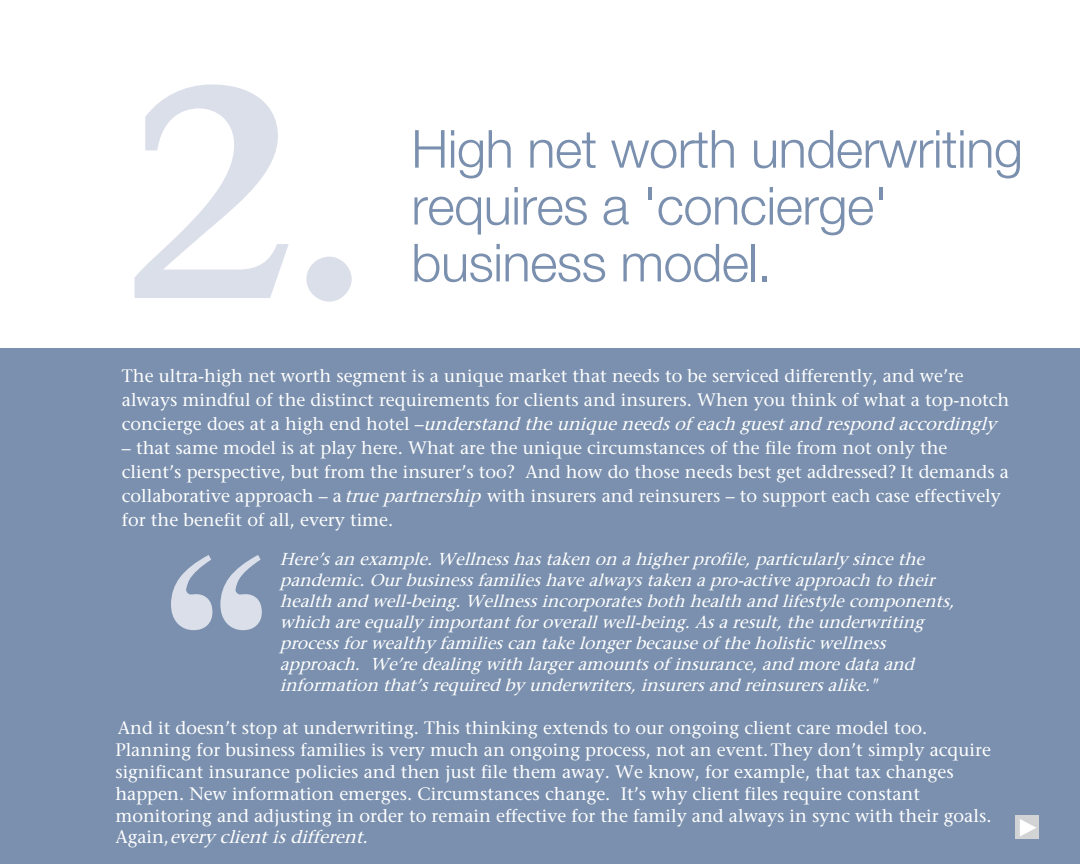
<style>
.page{position:relative;width:1080px;height:864px;background:#fff}
.page>*{position:absolute;margin:0;border:0;box-sizing:border-box;transform-origin:0 0}
.Big_light_blue_numbe{font:600 300px "Stone Serif Std";color:#dbdfea}
._40_head{font:300 52.5px/56.8px "Helvetica Neue LT Pro";letter-spacing:-.01em;color:#7a90ae}
.WHITE_SERIF{font:500 18px/24px "Stone Serif Std";color:#fff}
.WHITE_QUOTE{font:500 18px/21.9px "Stone Serif Std";color:#fff}
.WHITE_QUOTE-2{font:italic 500 17.25px/20.9px "Stone Serif Std";color:#fff}
.s1{font-style:italic}
</style>
<div class="page">
<div style="left:0;top:349px;width:1080px;height:515px;background:#7a90ae"></div>
<svg style="left:171px;top:555px;width:41px;height:75px"></svg>
<svg style="left:220px;top:555px;width:42px;height:75px"></svg>
<div style="left:1015px;top:816px;width:24px;height:23px;background:#d1d3d4"></div>
<svg style="left:1020px;top:819px;width:16px;height:17px"></svg>
<p class="Big_light_blue_numbe" style="left:122px;top:15px;width:253px">2.</p>
<p class="_40_head" style="left:411px;top:119px;width:613px">High net worth underwriting requires a 'concierge' business model.</p>
<p class="WHITE_SERIF" style="left:122px;top:364px;width:889px">The ultra-high net worth segment is a unique market that needs to be serviced differently, and we’re always mindful of the distinct requirements for clients and insurers. When you think of what a top-notch c o n c i e r g e d o e s a t a h i g h e n d h o t e l – <span class="s1">understand theuniqueneedsofeach guestand respond accordingly</span></p>
<p class="WHITE_SERIF" style="left:122px;top:436px;width:889px">– that same model is at play here. What are the unique circumstances of the file from not only the client’s perspective, but from the insurer’s too? And how do those needs best get addressed? It demands a collaborative approach – a <span class="s1">truepartnership</span>with insurers and reinsurers – to support each case effectively for the benefit of all, every time.</p>
<p class="WHITE_QUOTE-2" style="left:280px;top:549px;width:681px">Here’san example.Wellnesshastaken on ahigherprofile,particularly sincethe pandemic.Ourbusinessfamilieshavealwaystaken apro-activeapproach totheir health and well-being.Wellnessincorporatesboth health and lifestylecomponents, which areequally importantforoverallwell-being.Asaresult,theunderwriting processforwealthy familiescan takelongerbecauseoftheholisticwellness approach. We’redealingwith largeramountsofinsurance,and moredataand information that’srequired by underwriters,insurersand reinsurersalike."</p>
<p class="WHITE_QUOTE" style="left:115px;top:717px;width:878px">And it doesn’t stop at underwriting. This thinking extends to our ongoing client care model too.<br>Planning for business families is very much an ongoing process, not an event. They don’t simply acquire significant insurance policies and then just file them away. We know, for example, that tax changes happen. New information emerges. Circumstances change. It’s why client files require constant monitoring and adjusting in order to remain effective for the family and always in sync with their goals.<br>A g a i n , <span class="s1">every clientisdifferent.</span></p>
</div>
